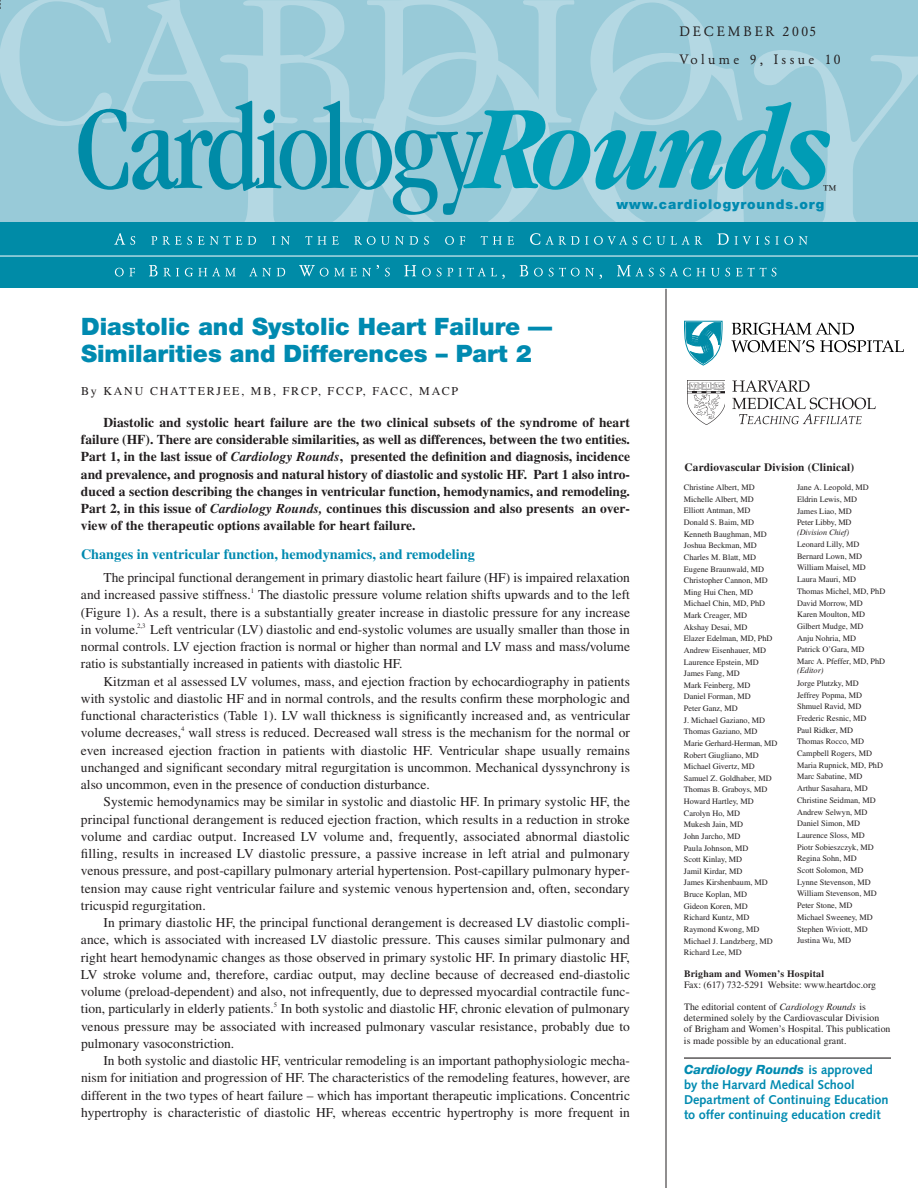
<style>
.page{position:relative;width:918px;height:1188px;background:#fff}
.page>*{position:absolute;margin:0;border:0;box-sizing:border-box;transform-origin:0 0}
.t1{font:900 24px/27px "Helvetica Neue";color:#008ab0}
.t2{font:700 14.25px "Times";color:#008ab0}
.t3{font:13.5px/17.2px "Times";color:#231f20;text-align:justify}
.t4{font:700 13.5px/17.2px "Times";letter-spacing:.005em;color:#231f20;text-align:justify}
.t5{font:13.5px/28.5px "Garamond BE";letter-spacing:.205em;color:#231f20}
.t6{font:900 13.5px "Helvetica Neue";letter-spacing:.065em;color:#008ab0}
.t7{font:700 12.75px/15px "Syntax";color:#008ab0}
.t8{font:italic 800 12.75px "Helvetica Neue";color:#008ab0}
.t9{font:12px "Times";letter-spacing:.15em;color:#231f20}
.t10{font:700 11.25px "Times";letter-spacing:.015em;color:#231f20}
.t11{font:9.75px/11.2px "Times";letter-spacing:.005em;color:#231f20}
.t12{font:700 9.75px "Times";letter-spacing:.025em;color:#231f20}
.t13{font:8.25px/11.7px "Times";color:#231f20}
.t14{font:italic 8.25px "Times";letter-spacing:-.01em;color:#231f20}
.t15{font:6.75px "Times";color:#231f20}
.s1{font-style:italic}
.s2{font-family:"Syntax";font-weight:700;font-style:normal}
</style>
<div class="page">
<svg style="left:684px;top:321px;width:38px;height:45px"></svg>
<svg style="left:731px;top:323px;width:173px;height:29px"></svg>
<hr style="left:684px;top:1058px;width:207px;height:1px;background:#231f20">
<hr style="left:666px;top:289px;width:1px;height:899px;background:#231f20">
<svg style="left:732px;top:380px;width:78px;height:12px"></svg>
<svg style="left:732px;top:398px;width:144px;height:26px"></svg>
<img style="left:688px;top:380px;width:37px;height:44px">
<svg style="left:0;top:0;width:918px;height:297px;background:#73bccd"></svg>
<p class="t5" style="left:680px;top:18px;width:162px">DECEMBER 2005<br>Volume 9, Issue 10</p>
<h1 class="t1" style="left:81px;top:315px;width:473px">Diastolic and Systolic Heart Failure —<br>Similarities and Differences – Part 2</h1>
<p class="t9" style="left:81px;top:386px;width:379px">By KANU CHATTERJEE, MB, FRCP, FCCP, FACC, MACP</p>
<p class="t3" style="left:823px;top:182px;width:15px">™</p>
<p class="t6" style="left:616px;top:199px;width:210px">www.cardiologyrounds.org</p>
<p class="t4" style="left:81px;top:415px;width:551px;text-indent:23px">Diastolic and systolic heart failure are the two clinical subsets of the syndrome of heart failure (HF). There are considerable similarities, as well as differences, between the two entities.<br>Part 1, in the last issue of <span class="s1">Cardiology Rounds</span>, presented the definition and diagnosis, incidence and prevalence, and prognosis and natural history of diastolic and systolic HF. Part 1 also intro&shy;duced a section describing the changes in ventricular function, hemodynamics, and remodeling.<br>Part 2, in this issue of <span class="s1">Cardiology Rounds,</span> continues this discussion and also presents an over&shy;view of the therapeutic options available for heart failure.</p>
<p class="t2" style="left:81px;top:549px;width:395px">Changes in ventricular function, hemodynamics, and remodeling</p>
<p class="t3" style="left:81px;top:570px;width:551px;text-indent:23px">The principal functional derangement in primary diastolic heart failure (HF) is impaired relaxation and increased passive stiffness.<sup>1</sup> The diastolic pressure volume relation shifts upwards and to the left (Figure 1). As a result, there is a substantially greater increase in diastolic pressure for any increase in volume.<sup>2,3</sup> Left ventricular (LV) diastolic and end-systolic volumes are usually smaller than those in normal controls. LV ejection fraction is normal or higher than normal and LV mass and mass/volume ratio is substantially increased in patients with diastolic HF.</p>
<p class="t3" style="left:81px;top:674px;width:551px;text-indent:23px">Kitzman et al assessed LV volumes, mass, and ejection fraction by echocardiography in patients with systolic and diastolic HF and in normal controls, and the results confirm these morphologic and functional characteristics (Table 1). LV wall thickness is significantly increased and, as ventricular volume decreases,<sup>4</sup> wall stress is reduced. Decreased wall stress is the mechanism for the normal or even increased ejection fraction in patients with diastolic HF. Ventricular shape usually remains unchanged and significant secondary mitral regurgitation is uncommon. Mechanical dyssynchrony is also uncommon, even in the presence of conduction disturbance.</p>
<p class="t3" style="left:81px;top:794px;width:551px;text-indent:23px">Systemic hemodynamics may be similar in systolic and diastolic HF. In primary systolic HF, the principal functional derangement is reduced ejection fraction, which results in a reduction in stroke volume and cardiac output. Increased LV volume and, frequently, associated abnormal diastolic filling, results in increased LV diastolic pressure, a passive increase in left atrial and pulmonary venous pressure, and post-capillary pulmonary arterial hypertension. Post-capillary pulmonary hyper&shy;tension may cause right ventricular failure and systemic venous hypertension and, often, secondary tricuspid regurgitation.</p>
<p class="t3" style="left:81px;top:915px;width:551px;text-indent:23px">In primary diastolic HF, the principal functional derangement is decreased LV diastolic compli&shy;ance, which is associated with increased LV diastolic pressure. This causes similar pulmonary and right heart hemodynamic changes as those observed in primary systolic HF. In primary diastolic HF, LV stroke volume and, therefore, cardiac output, may decline because of decreased end-diastolic volume (preload-dependent) and also, not infrequently, due to depressed myocardial contractile func&shy;tion, particularly in elderly patients.</p>
<p class="t15" style="left:274px;top:1002px;width:5px">5</p>
<p class="t3" style="left:81px;top:1001px;width:550px;text-indent:200px">In both systolic and diastolic HF, chronic elevation of pulmonary venous pressure may be associated with increased pulmonary vascular resistance, probably due to pulmonary vasoconstriction.</p>
<p class="t3" style="left:81px;top:1053px;width:551px;text-indent:23px">In both systolic and diastolic HF, ventricular remodeling is an important pathophysiologic mecha&shy;nism for initiation and progression of HF. The characteristics of the remodeling features, however, are different in the two types of heart failure – which has important therapeutic implications. Concentric hypertrophy is characteristic of diastolic HF, whereas eccentric hypertrophy is more frequent in</p>
<p class="t10" style="left:685px;top:463px;width:171px">Cardiovascular Division (Clinical)</p>
<p class="t13" style="left:684px;top:482px;width:95px">Christine Albert, MD<br>Michelle Albert, MD<br>Elliott Antman, MD<br>Donald S. Baim, MD<br>Kenneth Baughman, MD<br>Joshua Beckman, MD<br>Charles M. Blatt, MD<br>Eugene Braunwald, MD<br>Christopher Cannon, MD<br>Ming Hui Chen, MD<br>Michael Chin, MD, PhD<br>Mark Creager, MD<br>Akshay Desai, MD<br>Elazer Edelman, MD, PhD<br>Andrew Eisenhauer, MD<br>Laurence Epstein, MD<br>James Fang, MD<br>Mark Feinberg, MD<br>Daniel Forman, MD<br>Peter Ganz, MD<br>J. Michael Gaziano, MD<br>Thomas Gaziano, MD<br>Marie Gerhard-Herman, MD<br>Robert Giugliano, MD<br>Michael Givertz, MD<br>Samuel Z. Goldhaber, MD<br>Thomas B. Graboys, MD<br>Howard Hartley, MD<br>Carolyn Ho, MD<br>Mukesh Jain, MD<br>John Jarcho, MD<br>Paula Johnson, MD<br>Scott Kinlay, MD<br>Jamil Kirdar, MD<br>James Kirshenbaum, MD<br>Bruce Koplan, MD<br>Gideon Koren, MD<br>Richard Kuntz, MD<br>Raymond Kwong, MD<br>Michael J. Landzberg, MD<br>Richard Lee, MD</p>
<p class="t13" style="left:797px;top:482px;width:73px">Jane A. Leopold, MD<br>Eldrin Lewis, MD<br>James Liao, MD<br>Peter Libby, MD</p>
<p class="t14" style="left:797px;top:530px;width:54px">(Division Chief)</p>
<p class="t13" style="left:797px;top:539px;width:90px">Leonard Lilly, MD<br>Bernard Lown, MD<br>William Maisel, MD<br>Laura Mauri, MD<br>Thomas Michel, MD, PhD<br>David Morrow, MD<br>Karen Moulton, MD<br>Gilbert Mudge, MD<br>Anju Nohria, MD<br>Patrick O’Gara, MD<br>Marc A. Pfeffer, MD, PhD</p>
<p class="t14" style="left:797px;top:668px;width:28px">(Editor)</p>
<p class="t13" style="left:797px;top:678px;width:87px">Jorge Plutzky, MD<br>Jeffrey Popma, MD<br>Shmuel Ravid, MD<br>Frederic Resnic, MD<br>Paul Ridker, MD<br>Thomas Rocco, MD<br>Campbell Rogers, MD<br>Maria Rupnick, MD, PhD<br>Marc Sabatine, MD<br>Arthur Sasahara, MD<br>Christine Seidman, MD<br>Andrew Selwyn, MD<br>Daniel Simon, MD<br>Laurence Sloss, MD<br>Piotr Sobieszczyk, MD<br>Regina Sohn, MD<br>Scott Solomon, MD<br>Lynne Stevenson, MD<br>William Stevenson, MD<br>Peter Stone, MD<br>Michael Sweeney, MD<br>Stephen Wiviott, MD<br>Justina Wu, MD</p>
<p class="t12" style="left:684px;top:970px;width:142px">Brigham and Women’s Hospital</p>
<p class="t11" style="left:684px;top:980px;width:194px">Fax: (617) 732-5291 Website: www.heartdoc.org</p>
<p class="t11" style="left:684px;top:1002px;width:208px">The editorial content of <span class="s1">Cardiology Rounds</span> is determined solely by the Cardiovascular Division<br>of Brigham and Women’s Hospital. This publication is made possible by an educational grant.</p>
<p class="t8" style="left:684px;top:1065px;width:190px">Cardiology Rounds <span class="s2">is approved</span></p>
<p class="t7" style="left:684px;top:1079px;width:206px">by the Harvard Medical School<br>Department of Continuing Education to offer continuing education credit</p>
</div>
